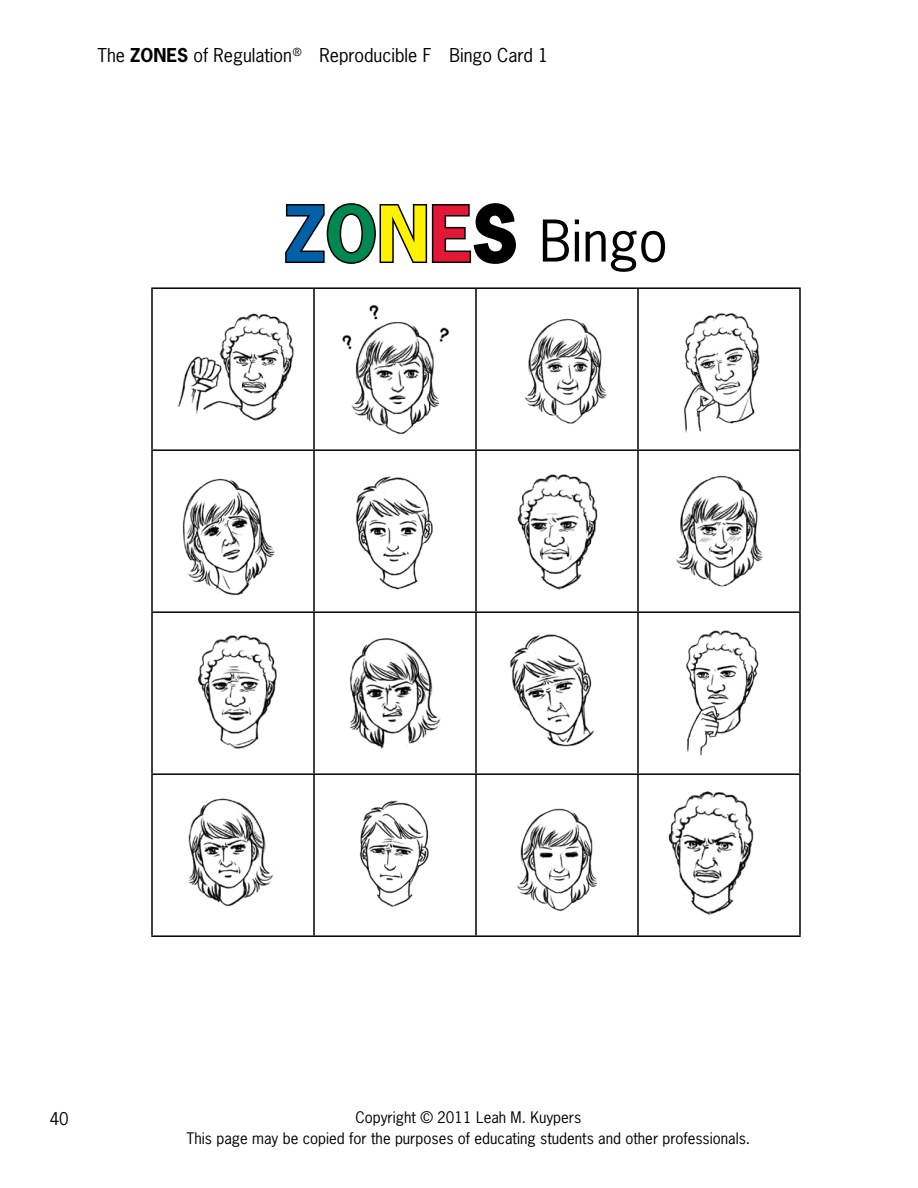
<style>
.page{position:relative;width:918px;height:1188px;background:#fff}
.page>*{position:absolute;margin:0;border:0;box-sizing:border-box;transform-origin:0 0}
.t1{font:54px "News Gothic Std";color:#000}
.t2{font:18px "News Gothic Std";color:#000}
.t3{font:16.5px "News Gothic Std";color:#000}
.t4{font:15px/21px "News Gothic Std";color:#000;text-align:center}
.s1{font-weight:700}
.s2{font-weight:700;font-size:72px;color:#0061a9}
.s3{font-weight:700;font-size:72px;color:#008752}
.s4{font-weight:700;font-size:72px;color:#fff200}
.s5{font-weight:700;font-size:72px;color:#e31837}
.s6{font-weight:700;font-size:72px}
</style>
<div class="page">
<hr style="left:151px;top:287px;width:163px;height:2px;background:#000">
<hr style="left:151px;top:289px;width:2px;height:160px;background:#000">
<hr style="left:314px;top:287px;width:162px;height:2px;background:#000">
<hr style="left:313px;top:289px;width:2px;height:160px;background:#000">
<hr style="left:476px;top:287px;width:162px;height:2px;background:#000">
<hr style="left:475px;top:289px;width:2px;height:160px;background:#000">
<hr style="left:638px;top:287px;width:163px;height:2px;background:#000">
<hr style="left:637px;top:289px;width:2px;height:160px;background:#000">
<hr style="left:799px;top:289px;width:2px;height:160px;background:#000">
<hr style="left:151px;top:449px;width:163px;height:2px;background:#000">
<hr style="left:151px;top:451px;width:2px;height:160px;background:#000">
<hr style="left:314px;top:449px;width:162px;height:2px;background:#000">
<hr style="left:313px;top:451px;width:2px;height:160px;background:#000">
<hr style="left:476px;top:449px;width:162px;height:2px;background:#000">
<hr style="left:475px;top:451px;width:2px;height:160px;background:#000">
<hr style="left:638px;top:449px;width:163px;height:2px;background:#000">
<hr style="left:637px;top:451px;width:2px;height:160px;background:#000">
<hr style="left:799px;top:451px;width:2px;height:160px;background:#000">
<hr style="left:151px;top:611px;width:163px;height:2px;background:#000">
<hr style="left:151px;top:613px;width:2px;height:160px;background:#000">
<hr style="left:314px;top:611px;width:162px;height:2px;background:#000">
<hr style="left:313px;top:613px;width:2px;height:160px;background:#000">
<hr style="left:476px;top:611px;width:162px;height:2px;background:#000">
<hr style="left:475px;top:613px;width:2px;height:160px;background:#000">
<hr style="left:638px;top:611px;width:163px;height:2px;background:#000">
<hr style="left:637px;top:613px;width:2px;height:160px;background:#000">
<hr style="left:799px;top:613px;width:2px;height:160px;background:#000">
<hr style="left:151px;top:773px;width:163px;height:2px;background:#000">
<hr style="left:151px;top:775px;width:2px;height:160px;background:#000">
<hr style="left:314px;top:773px;width:162px;height:2px;background:#000">
<hr style="left:313px;top:775px;width:2px;height:160px;background:#000">
<hr style="left:476px;top:773px;width:162px;height:2px;background:#000">
<hr style="left:475px;top:775px;width:2px;height:160px;background:#000">
<hr style="left:638px;top:773px;width:163px;height:2px;background:#000">
<hr style="left:637px;top:775px;width:2px;height:160px;background:#000">
<hr style="left:799px;top:775px;width:2px;height:160px;background:#000">
<hr style="left:151px;top:935px;width:163px;height:2px;background:#000">
<hr style="left:314px;top:935px;width:162px;height:2px;background:#000">
<hr style="left:476px;top:935px;width:162px;height:2px;background:#000">
<hr style="left:638px;top:935px;width:163px;height:2px;background:#000">
<svg style="left:285px;top:203px;width:231px;height:61px"></svg>
<img style="left:684px;top:313px;width:76px;height:119px">
<img style="left:509px;top:634px;width:85px;height:113px">
<img style="left:182px;top:478px;width:93px;height:118px">
<img style="left:359px;top:800px;width:70px;height:107px">
<img style="left:355px;top:476px;width:78px;height:114px">
<img style="left:524px;top:318px;width:83px;height:106px">
<img style="left:517px;top:808px;width:81px;height:103px">
<img style="left:686px;top:630px;width:73px;height:126px">
<img style="left:178px;top:313px;width:116px;height:108px">
<img style="left:668px;top:791px;width:86px;height:125px">
<img style="left:188px;top:798px;width:86px;height:109px">
<img style="left:349px;top:638px;width:92px;height:111px">
<img style="left:517px;top:474px;width:81px;height:116px">
<img style="left:197px;top:635px;width:80px;height:114px">
<img style="left:342px;top:304px;width:108px;height:131px">
<img style="left:676px;top:475px;width:87px;height:112px">
<p class="t2" style="left:97px;top:43px;width:453px">The <span class="s1">ZONES</span> of Regulation <sup>®</sup> Reproducible F Bingo Card 1</p>
<h1 class="t1" style="left:284px;top:206px;width:385px"><span class="s2">Z</span><span class="s3">O</span><span class="s4">N</span><span class="s5">E</span><span class="s6">S</span> Bingo</h1>
<p class="t3" style="left:50px;top:1109px;width:21px">40</p>
<p class="t4" style="left:187px;top:1106px;width:565px">Copyright © 2011 Leah M. Kuypers<br>This page may be copied for the purposes of educating students and other professionals.</p>
</div>
